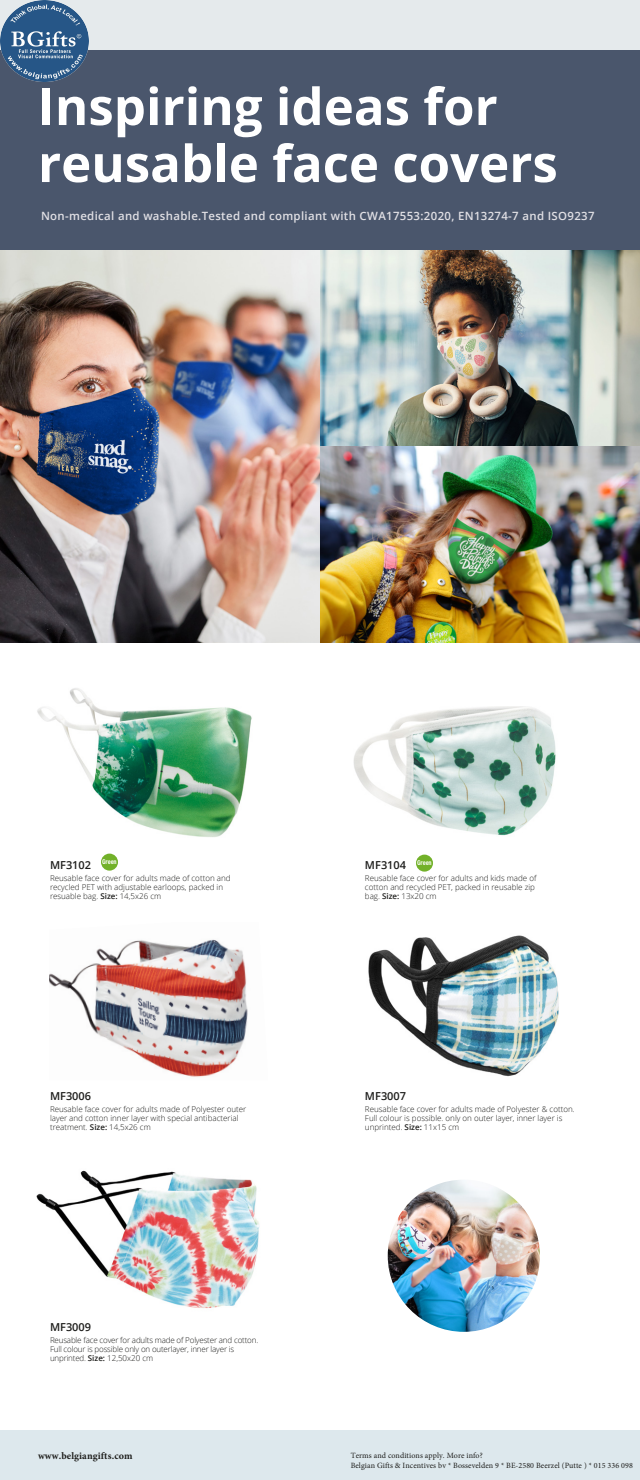
<style>
.page{position:relative;width:640px;height:1480px;background:#fff}
.page>*{position:absolute;margin:0;border:0;box-sizing:border-box;transform-origin:0 0}
.t1{font:700 51px/57px "Open Sans";color:#fff}
.t2{font:600 11.4px "Open Sans";letter-spacing:.03em;color:#e1e0e5}
.t3{font:600 11px "Open Sans";color:#1d1d1b}
.t4{font:700 10px "Minion Pro";letter-spacing:.01em;color:#1d1d1b}
.t5{font:300 8px/9px "Open Sans";color:#1d1d1b}
.t6{font:300 8px/9px "Open Sans";letter-spacing:-.02em;color:#1d1d1b}
.t7{font:8px/9.6px "Minion Pro";letter-spacing:.01em;color:#1d1d1b}
.Name_destacado{font:700 6.8px "Interstate WGL Condensed";letter-spacing:-.04em;color:#fff}
.s1{font-weight:600}
</style>
<div class="page">
<div style="left:0;top:0;width:640px;height:50px;background:#e5eaec"></div>
<div style="left:0;top:1430px;width:640px;height:50px;background:#dde8ed"></div>
<img style="left:0;top:250px;width:640px;height:392px">
<div style="left:0;top:50px;width:640px;height:200px;background:#4a566c"></div>
<img style="left:37px;top:688px;width:215px;height:166px">
<img style="left:353px;top:706px;width:203px;height:130px">
<img style="left:49px;top:939px;width:199px;height:138px">
<img style="left:368px;top:935px;width:191px;height:142px">
<img style="left:36px;top:1170px;width:224px;height:139px">
<img style="left:388px;top:1180px;width:152px;height:152px;border-radius:76px">
<div style="left:101px;top:854px;width:17px;height:17px;background:#72b129;border-radius:50%"></div>
<div style="left:416px;top:855px;width:17px;height:17px;background:#72b129;border-radius:50%"></div>
<img style="left:0;top:0;width:88px;height:81px">
<p class="t1" style="left:38px;top:77px;width:521px">Inspiring ideas for reusable face covers</p>
<p class="t2" style="left:41px;top:208px;width:555px">Non-medical and washable.Tested and compliant with CWA17553:2020, EN13274-7 and ISO9237</p>
<p class="Name_destacado" style="left:102px;top:857px;width:16px">Green</p>
<p class="Name_destacado" style="left:417px;top:858px;width:16px">Green</p>
<p class="t3" style="left:50px;top:857px;width:43px">MF3102</p>
<p class="t5" style="left:50px;top:873px;width:182px">Reusable face cover for adults made of cotton and recycled PET with adjustable earloops, packed in resuable bag. <span class="s1">Size:</span> 14,5x26 cm</p>
<p class="t3" style="left:365px;top:857px;width:43px">MF3104</p>
<p class="t5" style="left:365px;top:873px;width:173px">Reusable face cover for adults and kids made of cotton and recycled PET, packed in reusable zip bag. <span class="s1">Size:</span> 13x20 cm</p>
<p class="t3" style="left:50px;top:1088px;width:43px">MF3006</p>
<p class="t5" style="left:50px;top:1105px;width:198px">Reusable face cover for adults made of Polyester outer layer and cotton inner layer with special antibacterial treatment. <span class="s1">Size:</span> 14,5x26 cm</p>
<p class="t3" style="left:50px;top:1319px;width:43px">MF3009</p>
<p class="t6" style="left:50px;top:1335px;width:210px">Reusable face cover for adults made of Polyester and cotton.<br>Full colour is possible only on outerlayer, inner layer is unprinted. <span class="s1">Size:</span> 12,50x20 cm</p>
<p class="t3" style="left:365px;top:1088px;width:43px">MF3007</p>
<p class="t5" style="left:365px;top:1105px;width:211px">Reusable face cover for adults made of Polyester &amp; cotton.<br>Full colour is possible. only on outer layer, inner layer is unprinted. <span class="s1">Size:</span> 11x15 cm</p>
<p class="t4" style="left:38px;top:1449px;width:96px">www.belgiangifts.com</p>
<p class="t7" style="left:351px;top:1451px;width:284px">Terms and conditions apply. More info?<br>Belgian Gifts &amp; Incentives bv * Bossevelden 9 * BE-2580 Beerzel (Putte ) * 015 336 098</p>
</div>
